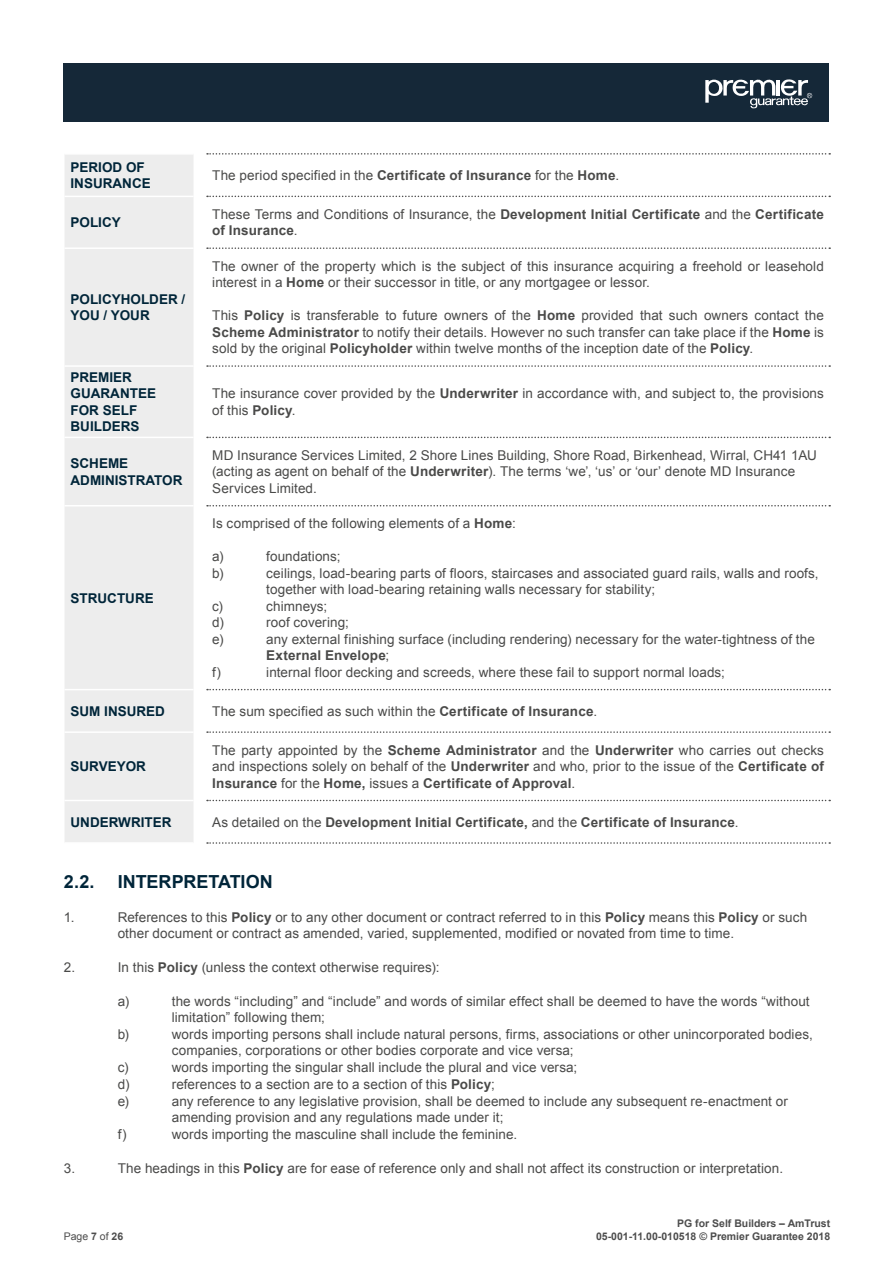
<style>
.page{position:relative;width:893px;height:1263px;background:#fff}
.page>*{position:absolute;margin:0;border:0;box-sizing:border-box;transform-origin:0 0}
.t1{font:700 18px "Arial";color:#002539}
.t2{font:13.5px/16.5px "Arial";letter-spacing:.005em;color:#4a4a49}
.t3{font:700 13.5px/16.5px "Arial";letter-spacing:.015em;color:#4a4a49}
.t4{font:700 13.5px/16.5px "Arial";color:#002539}
.t5{font:700 10.5px/12.6px "Arial";color:#4d4d4d;text-align:right}
.t6{font:10.5px "Arial";color:#4d4d4d}
.s1{font-weight:700}
.s2{font-weight:400}
</style>
<div class="page">
<div style="left:64px;top:64px;width:765px;height:58px;background:#152838"></div>
<div style="left:65px;top:155px;width:128px;height:687px;background:#ededed"></div>
<svg style="left:207px;top:153px;width:623px;height:2px"></svg>
<svg style="left:207px;top:196px;width:623px;height:1px"></svg>
<svg style="left:207px;top:247px;width:623px;height:2px"></svg>
<svg style="left:207px;top:365px;width:623px;height:2px"></svg>
<svg style="left:207px;top:437px;width:623px;height:1px"></svg>
<svg style="left:207px;top:505px;width:623px;height:1px"></svg>
<svg style="left:207px;top:689px;width:623px;height:1px"></svg>
<svg style="left:207px;top:731px;width:623px;height:2px"></svg>
<svg style="left:207px;top:800px;width:623px;height:1px"></svg>
<svg style="left:207px;top:842px;width:623px;height:2px"></svg>
<hr style="left:65px;top:196px;width:129px;height:1px;background:#fff">
<hr style="left:65px;top:247px;width:129px;height:2px;background:#fff">
<hr style="left:65px;top:365px;width:129px;height:2px;background:#fff">
<hr style="left:65px;top:437px;width:129px;height:1px;background:#fff">
<hr style="left:65px;top:505px;width:129px;height:1px;background:#fff">
<hr style="left:65px;top:689px;width:129px;height:1px;background:#fff">
<hr style="left:65px;top:731px;width:129px;height:2px;background:#fff">
<hr style="left:65px;top:800px;width:129px;height:1px;background:#fff">
<svg style="left:705px;top:79px;width:107px;height:30px"></svg>
<p class="t4" style="left:71px;top:159px;width:82px">PERIOD OF<br>INSURANCE</p>
<p class="t2" style="left:212px;top:167px;width:408px">The period specified in the <span class="s1">Certificate of Insurance</span> for the <span class="s1">Home</span>.</p>
<p class="t4" style="left:71px;top:215px;width:52px">POLICY</p>
<p class="t3" style="left:212px;top:206px;width:613px"><span class="s2">These Terms and Conditions of Insurance, the</span> Development Initial Certificate <span class="s2">and the</span> Certificate of Insurance<span class="s2">.</span></p>
<p class="t4" style="left:71px;top:291px;width:116px">POLICYHOLDER /<br>YOU / YOUR</p>
<p class="t4" style="left:71px;top:369px;width:87px">PREMIER<br>GUARANTEE<br>FOR SELF<br>BUILDERS</p>
<p class="t2" style="left:212px;top:258px;width:613px">The owner of the property which is the subject of this insurance acquiring a freehold or leasehold interest in a <span class="s1">Home</span> or their successor in title, or any mortgagee or lessor.</p>
<p class="t2" style="left:212px;top:307px;width:613px;text-align:justify">This <span class="s1">Policy</span> is transferable to future owners of the <span class="s1">Home</span> provided that such owners contact the <span class="s1">Scheme Administrator</span> to notify their details. However no such transfer can take place if the <span class="s1">Home</span> is sold by the original <span class="s1">Policyholder</span> within twelve months of the inception date of the <span class="s1">Policy</span>.</p>
<p class="t2" style="left:212px;top:385px;width:613px">The insurance cover provided by the <span class="s1">Underwriter</span> in accordance with, and subject to, the provisions of this <span class="s1">Policy</span>.</p>
<p class="t4" style="left:71px;top:456px;width:113px">SCHEME<br>ADMINISTRATOR</p>
<p class="t2" style="left:212px;top:447px;width:606px">MD Insurance Services Limited, 2 Shore Lines Building, Shore Road, Birkenhead, Wirral, CH41 1AU (acting as agent on behalf of the <span class="s1">Underwriter</span>). The terms ‘we’, ‘us’ or ‘our’ denote MD Insurance<br>Services Limited.</p>
<p class="t4" style="left:71px;top:590px;width:85px">STRUCTURE</p>
<p class="t2" style="left:212px;top:515px;width:305px">Is comprised of the following elements of a <span class="s1">Home</span>:</p>
<p class="t2" style="left:212px;top:548px;width:13px">a)</p>
<p class="t2" style="left:266px;top:548px;width:76px">foundations;</p>
<p class="t2" style="left:212px;top:565px;width:13px">b)</p>
<p class="t2" style="left:266px;top:565px;width:554px">ceilings, load-bearing parts of floors, staircases and associated guard rails, walls and roofs, together with load-bearing retaining walls necessary for stability;</p>
<p class="t2" style="left:212px;top:598px;width:12px">c)</p>
<p class="t2" style="left:266px;top:598px;width:63px">chimneys;</p>
<p class="t2" style="left:212px;top:614px;width:13px">d)</p>
<p class="t2" style="left:266px;top:614px;width:84px">roof covering;</p>
<p class="t2" style="left:212px;top:631px;width:13px">e)</p>
<p class="t2" style="left:266px;top:631px;width:550px">any external finishing surface (including rendering) necessary for the water-tightness of the<br><span class="s1">External Envelope</span>;</p>
<p class="t2" style="left:212px;top:664px;width:10px">f)</p>
<p class="t2" style="left:266px;top:664px;width:460px">internal floor decking and screeds, where these fail to support normal loads;</p>
<p class="t4" style="left:71px;top:703px;width:96px">SUM INSURED</p>
<p class="t2" style="left:212px;top:703px;width:386px">The sum specified as such within the <span class="s1">Certificate of Insurance</span>.</p>
<p class="t4" style="left:71px;top:759px;width:77px">SURVEYOR</p>
<p class="t2" style="left:212px;top:742px;width:613px;text-align:justify">The party appointed by the <span class="s1">Scheme Administrator</span> and the <span class="s1">Underwriter</span> who carries out checks and inspections solely on behalf of the <span class="s1">Underwriter</span> and who, prior to the issue of the <span class="s1">Certificate of Insurance</span> for the <span class="s1">Home,</span> issues a <span class="s1">Certificate of Approval</span>.</p>
<p class="t4" style="left:71px;top:814px;width:103px">UNDERWRITER</p>
<p class="t3" style="left:212px;top:814px;width:528px"><span class="s2">As detailed on the</span> Development Initial Certificate, <span class="s2">and the</span> Certificate of Insurance<span class="s2">.</span></p>
<h1 class="t1" style="left:64px;top:870px;width:32px">2.2.</h1>
<h1 class="t1" style="left:118px;top:870px;width:157px">INTERPRETATION</h1>
<p class="t2" style="left:64px;top:909px;width:12px">1.</p>
<p class="t2" style="left:118px;top:909px;width:691px">References to this <span class="s1">Policy</span> or to any other document or contract referred to in this <span class="s1">Policy</span> means this <span class="s1">Policy</span> or such other document or contract as amended, varied, supplemented, modified or novated from time to time.</p>
<p class="t2" style="left:64px;top:959px;width:13px">2.</p>
<p class="t2" style="left:118px;top:959px;width:323px">In this <span class="s1">Policy</span> (unless the context otherwise requires):</p>
<p class="t2" style="left:118px;top:993px;width:13px">a)</p>
<p class="t2" style="left:172px;top:993px;width:639px">the words “including” and “include” and words of similar effect shall be deemed to have the words “without limitation” following them;</p>
<p class="t2" style="left:118px;top:1026px;width:13px">b)</p>
<p class="t2" style="left:172px;top:1026px;width:643px">words importing persons shall include natural persons, firms, associations or other unincorporated bodies, companies, corporations or other bodies corporate and vice versa;</p>
<p class="t2" style="left:118px;top:1059px;width:12px">c)</p>
<p class="t2" style="left:172px;top:1059px;width:407px">words importing the singular shall include the plural and vice versa;</p>
<p class="t2" style="left:118px;top:1076px;width:13px">d)</p>
<p class="t2" style="left:172px;top:1076px;width:325px">references to a section are to a section of this <span class="s1">Policy</span>;</p>
<p class="t2" style="left:118px;top:1093px;width:13px">e)</p>
<p class="t2" style="left:172px;top:1093px;width:618px">any reference to any legislative provision, shall be deemed to include any subsequent re-enactment or amending provision and any regulations made under it;</p>
<p class="t2" style="left:118px;top:1126px;width:10px">f)</p>
<p class="t2" style="left:172px;top:1126px;width:347px">words importing the masculine shall include the feminine.</p>
<p class="t2" style="left:64px;top:1160px;width:13px">3.</p>
<p class="t2" style="left:118px;top:1160px;width:667px">The headings in this <span class="s1">Policy</span> are for ease of reference only and shall not affect its construction or interpretation.</p>
<p class="t6" style="left:64px;top:1229px;width:61px">Page <span class="s1">7</span> of <span class="s1">26</span></p>
<p class="t5" style="left:596px;top:1217px;width:236px">PG for Self Builders – AmTrust<br>05-001-11.00-010518 © Premier Guarantee 2018</p>
</div>
